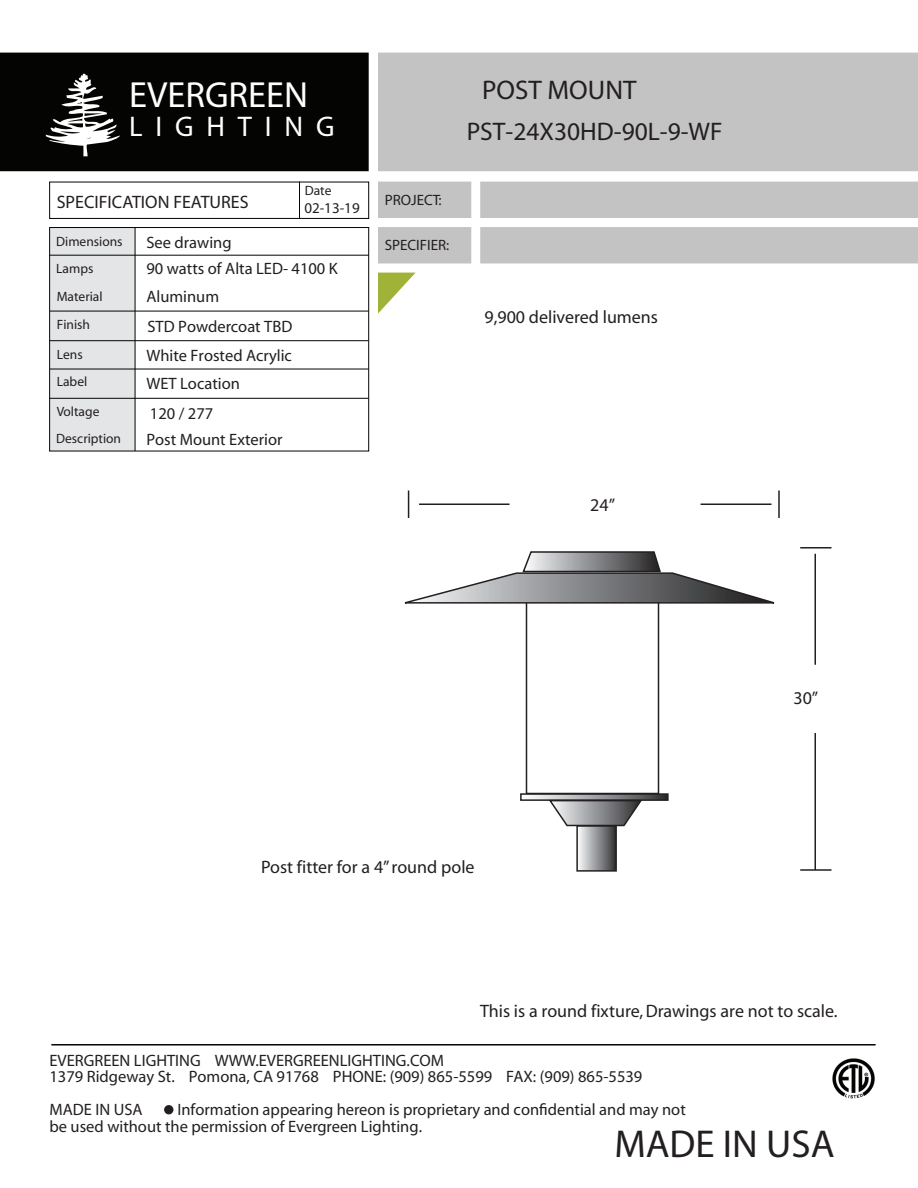
<style>
.page{position:relative;width:918px;height:1188px;background:#fff}
.page>*{position:absolute;margin:0;border:0;box-sizing:border-box;transform-origin:0 0}
.t1{font:700 39px "Helvetica Neue LT Com";color:#231f20}
.t2{font:700 36.45px "Helvetica Neue LT Com";color:#fff}
.t3{font:500 28.5px "Helvetica Neue LT Com";letter-spacing:.45em;color:#fff}
.t4{font:700 27px "Helvetica Neue LT Com";color:#231f20}
.t5{font:25.5px "Helvetica Neue LT Com";color:#231f20}
.t6{font:18px "Myriad";color:#231f20}
.t7{font:700 18px "Helvetica Neue LT Com";color:#231f20}
.t8{font:16.5px/16.5px "Helvetica Neue LT Com";color:#231f20}
.t9{font:700 16.5px "Helvetica Neue LT Com";color:#231f20}
.t10{font:15px "Helvetica Neue LT Com";color:#231f20}
.t11{font:13.5px/27.6px "Helvetica Neue LT Com";color:#231f20}
</style>
<div class="page">
<div style="left:526px;top:599px;width:133px;height:195px;border:2px solid #231f20"></div>
<div style="left:0;top:53px;width:369px;height:118px;background:#040503"></div>
<svg style="left:46px;top:73px;width:74px;height:83px"></svg>
<div style="left:378px;top:53px;width:540px;height:118px;background:#c3c3c3"></div>
<svg style="left:51px;top:1044px;width:825px;height:2px"></svg>
<div style="left:164px;top:1105px;width:9px;height:9px;background:#231f20;border-radius:50%"></div>
<div style="left:480px;top:182px;width:438px;height:36px;background:#c3c3c3"></div>
<div style="left:378px;top:182px;width:93px;height:36px;background:#c3c3c3"></div>
<div style="left:480px;top:227px;width:438px;height:36px;background:#c3c3c3"></div>
<div style="left:378px;top:227px;width:93px;height:36px;background:#c3c3c3"></div>
<img style="left:832px;top:1058px;width:43px;height:41px">
<svg style="left:378px;top:273px;width:37px;height:41px"></svg>
<div style="left:49px;top:182px;width:320px;height:37px;border:1px solid #040503"></div>
<svg style="left:299px;top:181px;width:1px;height:38px"></svg>
<svg style="left:49px;top:227px;width:320px;height:225px"></svg>
<svg style="left:419px;top:503px;width:91px;height:2px"></svg>
<svg style="left:407px;top:490px;width:3px;height:28px"></svg>
<svg style="left:700px;top:490px;width:80px;height:28px"></svg>
<svg style="left:800px;top:547px;width:32px;height:118px"></svg>
<svg style="left:800px;top:733px;width:32px;height:138px"></svg>
<svg style="left:532px;top:796px;width:134px;height:2px"></svg>
<div style="left:520px;top:793px;width:149px;height:8px;border:2px solid #231f20"></div>
<svg style="left:549px;top:799px;width:93px;height:28px"></svg>
<div style="left:577px;top:826px;width:39px;height:45px;background:linear-gradient(to right,#fcfdff,#343537)"></div>
<div style="left:576px;top:825px;width:41px;height:47px;border:2px solid #231f20"></div>
<svg style="left:404px;top:551px;width:371px;height:53px"></svg>
<h2 class="t2" style="left:129px;top:77px;width:180px">EVERGREEN</h2>
<h3 class="t3" style="left:129px;top:112px;width:207px">LIGHTING</h3>
<p class="t7" style="left:57px;top:193px;width:193px">SPECIFICATION FEATURES</p>
<p class="t11" style="left:56px;top:228px;width:68px">Dimensions</p>
<p class="t8" style="left:146px;top:235px;width:87px">See drawing</p>
<p class="t11" style="left:305px;top:177px;width:28px">Date</p>
<p class="t10" style="left:304px;top:200px;width:57px">02-13-19</p>
<p class="t11" style="left:56px;top:256px;width:39px">Lamps</p>
<p class="t8" style="left:146px;top:261px;width:193px">90 watts of Alta LED- 4100 K</p>
<p class="t11" style="left:57px;top:284px;width:47px">Material</p>
<p class="t8" style="left:146px;top:289px;width:74px">Aluminum</p>
<p class="t11" style="left:57px;top:312px;width:35px">Finish</p>
<p class="t8" style="left:147px;top:319px;width:146px">STD Powdercoat TBD</p>
<p class="t11" style="left:57px;top:341px;width:32px">Lens<br>Label</p>
<p class="t8" style="left:146px;top:343px;width:147px;line-height:27.8px">White Frosted Acrylic<br>WET Location</p>
<p class="t11" style="left:57px;top:398px;width:44px">Voltage</p>
<p class="t8" style="left:150px;top:406px;width:65px">120 / 277</p>
<p class="t11" style="left:56px;top:425px;width:66px">Description</p>
<p class="t8" style="left:146px;top:432px;width:138px">Post Mount Exterior</p>
<h3 class="t4" style="left:482px;top:76px;width:156px">POST MOUNT</h3>
<h3 class="t5" style="left:467px;top:118px;width:257px">PST-24X30HD-90L-9-WF</h3>
<p class="t10" style="left:385px;top:192px;width:58px">PROJECT:</p>
<p class="t10" style="left:385px;top:237px;width:66px">SPECIFIER:</p>
<p class="t6" style="left:484px;top:308px;width:175px">9,900 delivered lumens</p>
<p class="t6" style="left:590px;top:496px;width:26px">24”</p>
<p class="t6" style="left:261px;top:858px;width:215px">Post fitter for a 4” round pole</p>
<p class="t6" style="left:794px;top:689px;width:26px">30”</p>
<p class="t6" style="left:480px;top:1002px;width:359px">This is a round fixture, Drawings are not to scale.</p>
<p class="t9" style="left:50px;top:1052px;width:396px">EVERGREEN LIGHTING WWW.EVERGREENLIGHTING.COM</p>
<p class="t8" style="left:50px;top:1069px;width:594px">1379 Ridgeway St. Pomona, CA 91768 PHONE: (909) 865-5599 FAX: (909) 865-5539</p>
<p class="t9" style="left:49px;top:1102px;width:95px">MADE IN USA</p>
<p class="t8" style="left:50px;top:1102px;width:638px;text-indent:128px">Information appearing hereon is proprietary and confidential and may not be used without the permission of Evergreen Lighting.</p>
<h1 class="t1" style="left:614px;top:1125px;width:222px">MADE IN USA</h1>
</div>
